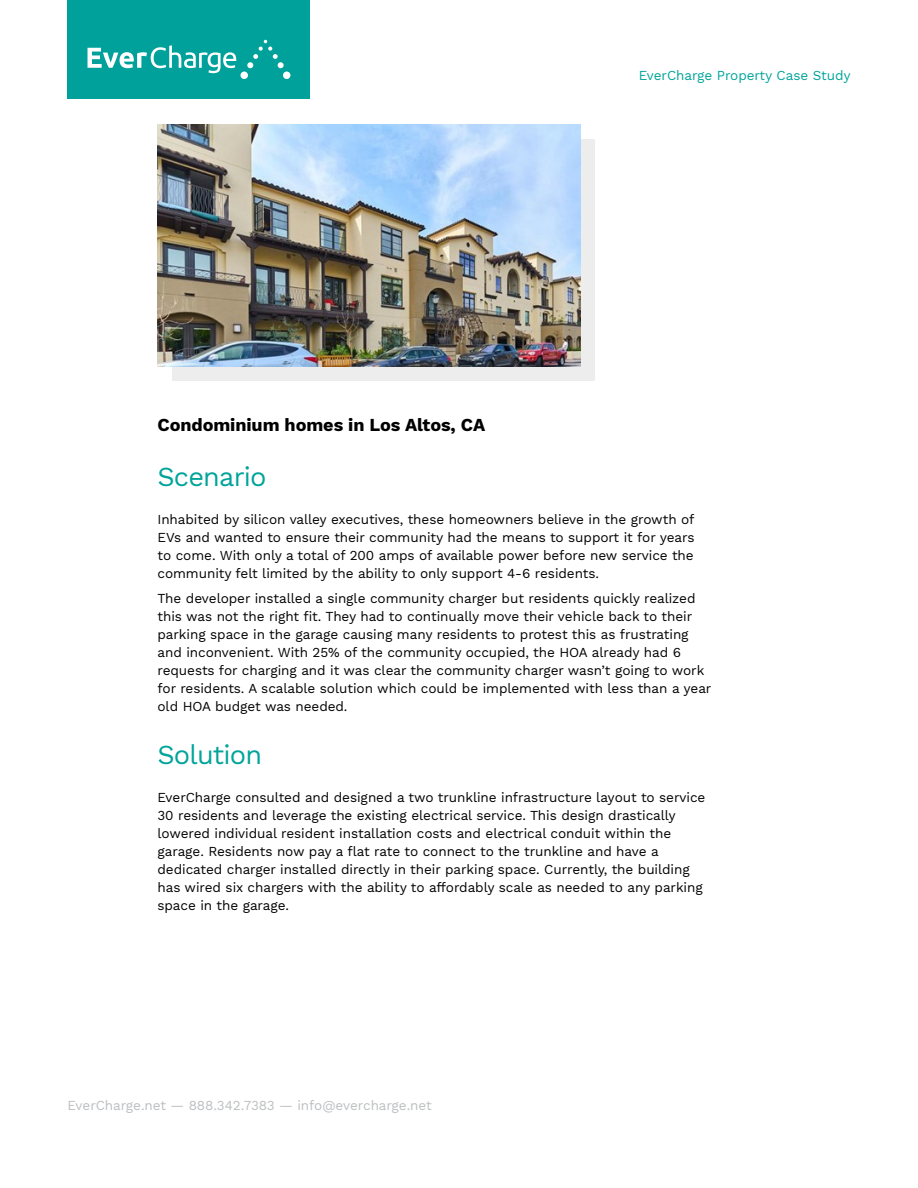
<style>
.page{position:relative;width:918px;height:1188px;background:#fff}
.page>*{position:absolute;margin:0;border:0;box-sizing:border-box;transform-origin:0 0}
.t1{font:27px "Work Sans";letter-spacing:-.03em;color:#00a49a}
.t2{font:700 18px "Work Sans";letter-spacing:-.005em;color:#000}
.t3{font:13.5px/18px "Work Sans";letter-spacing:-.005em;color:#000}
.t4{font:13.5px "Work Sans";letter-spacing:-.005em;color:#bcbec0}
.t5{font:13.5px "Work Sans";letter-spacing:-.005em;color:#00a49a}
</style>
<div class="page">
<div style="left:172px;top:140px;width:424px;height:241px;background:#ededee"></div>
<img style="left:158px;top:125px;width:422px;height:241px">
<div style="left:68px;top:0;width:242px;height:99px;background:#00a19b"></div>
<svg style="left:88px;top:45px;width:148px;height:28px"></svg>
<svg style="left:247px;top:40px;width:37px;height:28px"></svg>
<div style="left:240px;top:72px;width:8px;height:7px;background:#fff;border-radius:50%"></div>
<div style="left:283px;top:72px;width:7px;height:7px;background:#fff;border-radius:50%"></div>
<h2 class="t2" style="left:158px;top:415px;width:329px">Condominium homes in Los Altos, CA</h2>
<p class="t5" style="left:639px;top:67px;width:214px">EverCharge Property Case Study</p>
<h1 class="t1" style="left:158px;top:461px;width:111px">Scenario</h1>
<p class="t3" style="left:158px;top:511px;width:539px;text-align:justify">Inhabited by silicon valley executives, these homeowners believe in the growth of EVs and wanted to ensure their community had the means to support it for years to come. With only a total of 200 amps of available power before new service the community felt limited by the ability to only support 4-6 residents.</p>
<p class="t3" style="left:158px;top:590px;width:555px">The developer installed a single community charger but residents quickly realized this was not the right fit. They had to continually move their vehicle back to their parking space in the garage causing many residents to protest this as frustrating and inconvenient. With 25% of the community occupied, the HOA already had 6 requests for charging and it was clear the community charger wasn’t going to work for residents. A scalable solution which could be implemented with less than a year old HOA budget was needed.</p>
<h1 class="t1" style="left:158px;top:739px;width:106px">Solution</h1>
<p class="t3" style="left:158px;top:789px;width:549px">EverCharge consulted and designed a two trunkline infrastructure layout to service 30 residents and leverage the existing electrical service. This design drastically lowered individual resident installation costs and electrical conduit within the garage. Residents now pay a flat rate to connect to the trunkline and have a dedicated charger installed directly in their parking space. Currently, the building has wired six chargers with the ability to affordably scale as needed to any parking space in the garage.</p>
<p class="t4" style="left:68px;top:1098px;width:366px">EverCharge.net — 888.342.7383 — info@evercharge.net</p>
</div>
